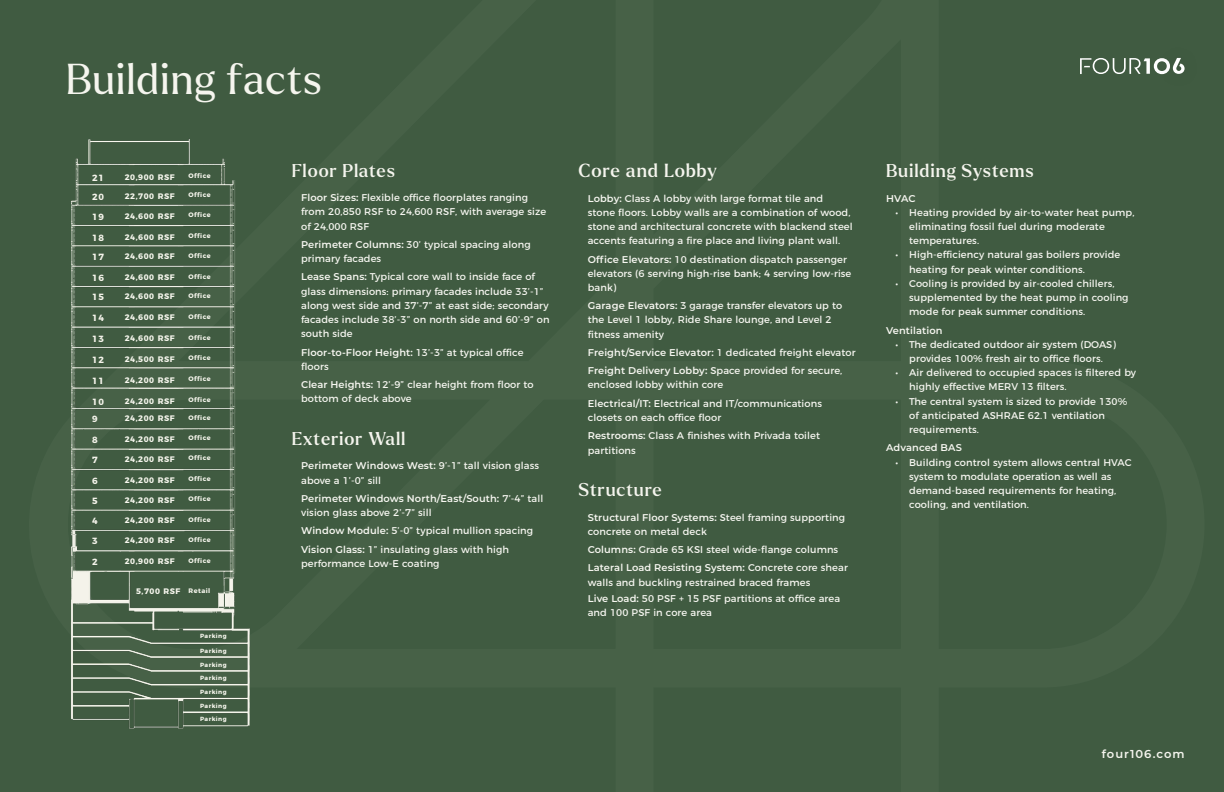
<style>
.page{position:relative;width:1224px;height:792px;background:#405b41}
.page>*{position:absolute;margin:0;border:0;box-sizing:border-box;transform-origin:0 0}
.t1{font:42px "Larken";letter-spacing:.025em;color:#f5f5ee}
.t2{font:500 18.4px "Larken";letter-spacing:.045em;color:#f5f5ee}
.t3{font:500 18px "Larken";letter-spacing:.05em;color:#f5f5ee}
.Dapper_-_Body_Copy_01{font:600 11.5px "Montserrat";letter-spacing:.09em;color:#f5f5ee}
.t4{font:9.8px/14.2px "Montserrat";letter-spacing:.01em;color:#f6f6f0}
.t5{font:600 9.8px "Montserrat";letter-spacing:.01em;color:#f6f6f0}
.t6{font:700 9px "Montserrat";color:#f4f3ea}
.t7{font:700 8px "Montserrat";letter-spacing:.07em;color:#f6f6ed}
.t8{font:700 6.5px "Montserrat";letter-spacing:.07em;color:#f6f6ed}
.t9{font:700 6px "Montserrat";letter-spacing:.07em;color:#f6f6ed}
.s1{font-weight:600}
</style>
<div class="page">
<img style="left:71px;top:139px;width:179px;height:590px">
<svg style="left:1080px;top:58px;width:105px;height:16px"></svg>
<p class="t1" style="left:66px;top:51px;width:257px">Building facts</p>
<p class="t6" style="left:92px;top:170px;width:13px">21</p>
<p class="t7" style="left:125px;top:170px;width:51px">20,900 RSF</p>
<p class="t8" style="left:189px;top:170px;width:24px">Office</p>
<p class="t6" style="left:92px;top:189px;width:13px">20</p>
<p class="t7" style="left:125px;top:189px;width:51px">22,700 RSF</p>
<p class="t8" style="left:189px;top:190px;width:24px">Office</p>
<p class="t6" style="left:92px;top:209px;width:13px">19</p>
<p class="t7" style="left:125px;top:209px;width:51px">24,600 RSF</p>
<p class="t8" style="left:189px;top:210px;width:24px">Office</p>
<p class="t6" style="left:92px;top:230px;width:13px">18</p>
<p class="t7" style="left:125px;top:230px;width:51px">24,600 RSF</p>
<p class="t8" style="left:189px;top:230px;width:24px">Office</p>
<p class="t6" style="left:92px;top:250px;width:13px">17</p>
<p class="t7" style="left:125px;top:250px;width:51px">24,600 RSF</p>
<p class="t8" style="left:189px;top:250px;width:24px">Office</p>
<p class="t6" style="left:92px;top:271px;width:13px">16</p>
<p class="t7" style="left:125px;top:271px;width:51px">24,600 RSF</p>
<p class="t8" style="left:189px;top:271px;width:24px">Office</p>
<p class="t6" style="left:92px;top:290px;width:13px">15</p>
<p class="t7" style="left:125px;top:290px;width:51px">24,600 RSF</p>
<p class="t8" style="left:189px;top:290px;width:24px">Office</p>
<p class="t6" style="left:92px;top:310px;width:13px">14</p>
<p class="t7" style="left:125px;top:311px;width:51px">24,600 RSF</p>
<p class="t8" style="left:189px;top:311px;width:24px">Office</p>
<p class="t6" style="left:92px;top:331px;width:13px">13</p>
<p class="t7" style="left:125px;top:332px;width:51px">24,600 RSF</p>
<p class="t8" style="left:189px;top:332px;width:24px">Office</p>
<p class="t6" style="left:92px;top:352px;width:13px">12</p>
<p class="t7" style="left:125px;top:352px;width:51px">24,500 RSF</p>
<p class="t8" style="left:189px;top:353px;width:24px">Office</p>
<p class="t6" style="left:92px;top:373px;width:13px">11</p>
<p class="t7" style="left:125px;top:373px;width:51px">24,200 RSF</p>
<p class="t8" style="left:189px;top:374px;width:24px">Office</p>
<p class="t6" style="left:92px;top:394px;width:13px">10</p>
<p class="t7" style="left:125px;top:394px;width:51px">24,200 RSF</p>
<p class="t8" style="left:189px;top:395px;width:24px">Office</p>
<p class="t6" style="left:92px;top:411px;width:7px">9</p>
<p class="t7" style="left:125px;top:412px;width:51px">24,200 RSF</p>
<p class="t8" style="left:189px;top:412px;width:24px">Office</p>
<p class="t6" style="left:92px;top:432px;width:7px">8</p>
<p class="t7" style="left:125px;top:432px;width:51px">24,200 RSF</p>
<p class="t8" style="left:189px;top:433px;width:24px">Office</p>
<p class="t6" style="left:92px;top:452px;width:7px">7</p>
<p class="t7" style="left:125px;top:452px;width:51px">24,200 RSF</p>
<p class="t8" style="left:189px;top:453px;width:24px">Office</p>
<p class="t6" style="left:92px;top:473px;width:7px">6</p>
<p class="t7" style="left:125px;top:473px;width:51px">24,200 RSF</p>
<p class="t8" style="left:189px;top:474px;width:24px">Office</p>
<p class="t6" style="left:92px;top:493px;width:7px">5</p>
<p class="t7" style="left:125px;top:493px;width:51px">24,200 RSF</p>
<p class="t8" style="left:189px;top:493px;width:24px">Office</p>
<p class="t6" style="left:92px;top:514px;width:7px">4</p>
<p class="t7" style="left:125px;top:514px;width:51px">24,200 RSF</p>
<p class="t8" style="left:189px;top:514px;width:24px">Office</p>
<p class="t6" style="left:92px;top:534px;width:7px">3</p>
<p class="t7" style="left:125px;top:534px;width:51px">24,200 RSF</p>
<p class="t8" style="left:189px;top:534px;width:24px">Office</p>
<p class="t6" style="left:92px;top:555px;width:7px">2</p>
<p class="t8" style="left:189px;top:555px;width:24px">Office</p>
<p class="t8" style="left:189px;top:586px;width:23px">Retail</p>
<p class="t7" style="left:125px;top:555px;width:51px">20,900 RSF</p>
<p class="t7" style="left:136px;top:585px;width:46px">5,700 RSF</p>
<p class="t9" style="left:200px;top:631px;width:28px">Parking</p>
<p class="t9" style="left:200px;top:646px;width:28px">Parking</p>
<p class="t9" style="left:200px;top:660px;width:28px">Parking</p>
<p class="t9" style="left:200px;top:673px;width:28px">Parking</p>
<p class="t9" style="left:200px;top:687px;width:28px">Parking</p>
<p class="t9" style="left:200px;top:701px;width:28px">Parking</p>
<p class="t9" style="left:200px;top:714px;width:28px">Parking</p>
<p class="t3" style="left:292px;top:159px;width:105px">Floor Plates</p>
<p class="t4" style="left:301px;top:190px;width:247px"><span class="s1">Floor Sizes:</span> Flexible office floorplates ranging from 20,850 RSF to 24,600 RSF, with average size of 24,000 RSF</p>
<p class="t4" style="left:301px;top:237px;width:231px"><span class="s1">Perimeter Columns:</span> 30’ typical spacing along primary facades</p>
<p class="t4" style="left:301px;top:269px;width:250px"><span class="s1">Lease Spans:</span> Typical core wall to inside face of glass dimensions: primary facades include 33’-1” along west side and 37’-7” at east side; secondary facades include 38’-3” on north side and 60’-9” on south side</p>
<p class="t4" style="left:301px;top:344px;width:224px"><span class="s1">Floor-to-Floor Height:</span> 13’-3” at typical office floors</p>
<p class="t4" style="left:301px;top:377px;width:234px"><span class="s1">Clear Heights:</span> 12’-9” clear height from floor to bottom of deck above</p>
<p class="t3" style="left:292px;top:427px;width:115px">Exterior Wall</p>
<p class="t4" style="left:301px;top:458px;width:240px"><span class="s1">Perimeter Windows West:</span> 9’-1” tall vision glass above a 1’-0” sill</p>
<p class="t4" style="left:301px;top:491px;width:244px"><span class="s1">Perimeter Windows North/East/South:</span> 7’-4” tall vision glass above 2’-7” sill</p>
<p class="t4" style="left:301px;top:523px;width:234px"><span class="s1">Window Module:</span> 5’-0” typical mullion spacing</p>
<p class="t4" style="left:301px;top:541px;width:210px"><span class="s1">Vision Glass:</span> 1” insulating glass with high performance Low-E coating</p>
<p class="t2" style="left:579px;top:159px;width:140px">Core and Lobby</p>
<p class="t4" style="left:588px;top:190px;width:266px"><span class="s1">Lobby:</span> Class A lobby with large format tile and stone floors. Lobby walls are a combination of wood, stone and architectural concrete with blackend steel accents featuring a fire place and living plant wall.</p>
<p class="t4" style="left:588px;top:251px;width:265px"><span class="s1">Office Elevators:</span> 10 destination dispatch passenger elevators (6 serving high-rise bank; 4 serving low-rise bank)</p>
<p class="t4" style="left:588px;top:298px;width:256px"><span class="s1">Garage Elevators:</span> 3 garage transfer elevators up to the Level 1 lobby, Ride Share lounge, and Level 2 fitness amenity</p>
<p class="t4" style="left:588px;top:345px;width:269px"><span class="s1">Freight/Service Elevator:</span> 1 dedicated freight elevator</p>
<p class="t4" style="left:588px;top:363px;width:256px"><span class="s1">Freight Delivery Lobby:</span> Space provided for secure, enclosed lobby within core</p>
<p class="t4" style="left:588px;top:395px;width:236px"><span class="s1">Electrical/IT:</span> Electrical and IT/communications closets on each office floor</p>
<p class="t4" style="left:588px;top:428px;width:234px"><span class="s1">Restrooms:</span> Class A finishes with Privada toilet partitions</p>
<p class="t3" style="left:579px;top:478px;width:85px">Structure</p>
<p class="t4" style="left:588px;top:509px;width:259px"><span class="s1">Structural Floor Systems:</span> Steel framing supporting concrete on metal deck</p>
<p class="t4" style="left:588px;top:542px;width:252px"><span class="s1">Columns:</span> Grade 65 KSI steel wide-flange columns</p>
<p class="t4" style="left:588px;top:560px;width:262px"><span class="s1">Lateral Load Resisting System:</span> Concrete core shear walls and buckling restrained braced frames</p>
<p class="t4" style="left:588px;top:590px;width:254px"><span class="s1">Live Load:</span> 50 PSF + 15 PSF partitions at office area and 100 PSF in core area</p>
<p class="t3" style="left:886px;top:159px;width:149px">Building Systems</p>
<p class="t5" style="left:886px;top:191px;width:31px">HVAC</p>
<p class="t4" style="left:909px;top:204px;width:227px;text-indent:-14px">• Heating provided by air-to-water heat pump, eliminating fossil fuel during moderate temperatures.</p>
<p class="t4" style="left:909px;top:247px;width:213px;text-indent:-14px">• High-efficiency natural gas boilers provide heating for peak winter conditions.</p>
<p class="t4" style="left:909px;top:275px;width:221px;text-indent:-14px">• Cooling is provided by air-cooled chillers, supplemented by the heat pump in cooling mode for peak summer conditions.</p>
<p class="t5" style="left:886px;top:323px;width:58px">Ventilation</p>
<p class="t4" style="left:895px;top:336px;width:222px;text-align:center">• The dedicated outdoor air system (DOAS) provides 100% fresh air to office floors.</p>
<p class="t4" style="left:909px;top:365px;width:228px;text-indent:-14px">• Air delivered to occupied spaces is filtered by highly effective MERV 13 filters.</p>
<p class="t4" style="left:909px;top:393px;width:220px;text-indent:-14px">• The central system is sized to provide 130% of anticipated ASHRAE 62.1 ventilation requirements.</p>
<p class="t5" style="left:886px;top:441px;width:77px">Advanced BAS</p>
<p class="t4" style="left:909px;top:454px;width:224px;text-indent:-14px">• Building control system allows central HVAC system to modulate operation as well as demand-based requirements for heating, cooling, and ventilation.</p>
<p class="Dapper_-_Body_Copy_01" style="left:1102px;top:746px;width:84px">four106.com</p>
</div>
